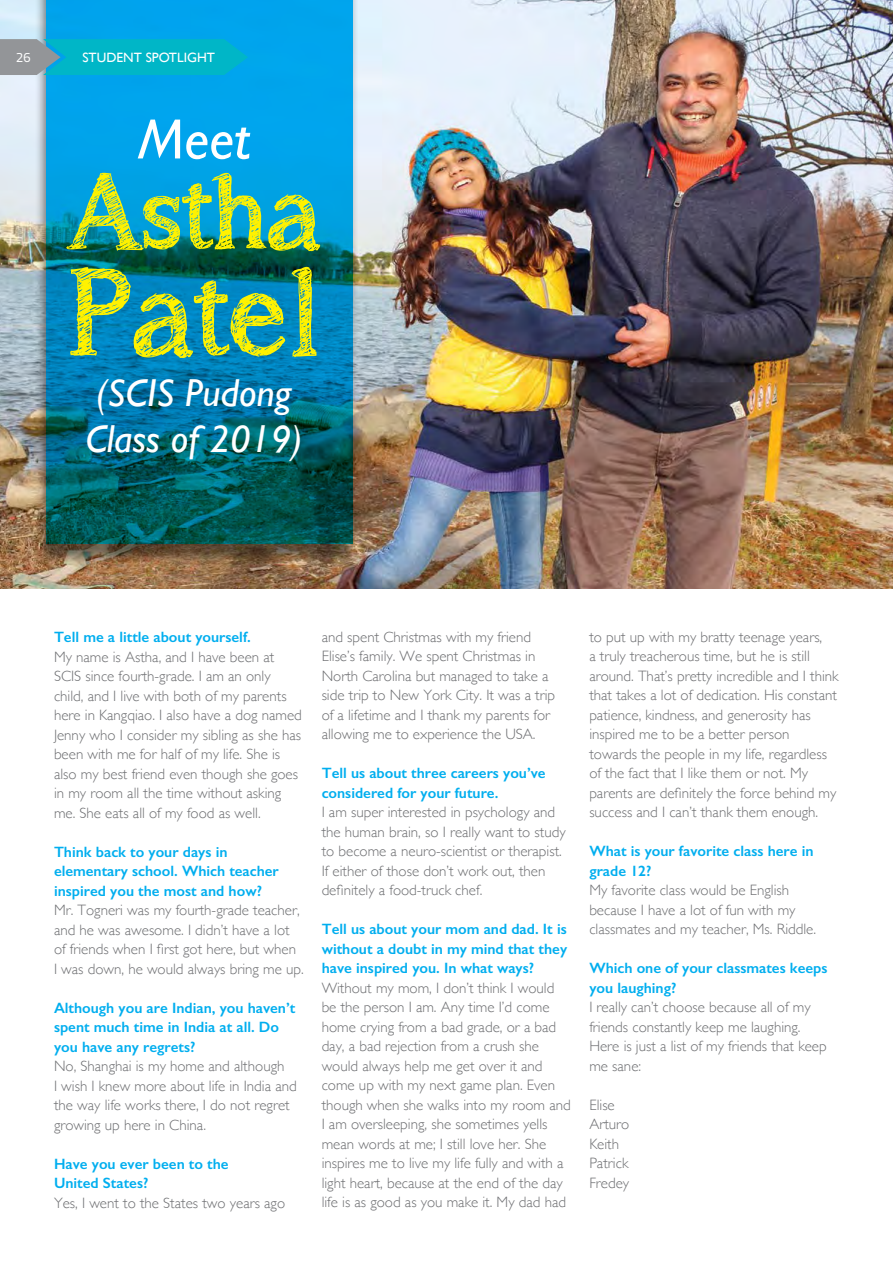
<style>
.page{position:relative;width:893px;height:1263px;background:#fff}
.page>*{position:absolute;margin:0;border:0;box-sizing:border-box;transform-origin:0 0}
.t1{font:120px "asongforjennifer";color:#fff200}
.t2{font:105px "asongforjennifer";color:#fff200}
.t3{font:italic 57px "Gill Sans";color:#fff}
.t4{font:italic 39px/46.5px "Gill Sans";color:#fff}
.t5{font:300 15px/19.5px "Gill Sans";color:#6d6e71}
.t6{font:600 15px/19.5px "Gill Sans";color:#00aeef}
.t7{font:13.5px "Gill Sans";color:#fff}
.t8{font:13.5px "Titillium Maps 29 L 400 wt";color:#fff}
</style>
<div class="page">
<img style="left:0;top:0;width:893px;height:589px">
<div style="left:34px;top:0;width:325px;height:566px;background:#000;opacity:.5"></div>
<svg style="left:47px;top:0;width:306px;height:544px"></svg>
<svg style="left:0;top:39px;width:248px;height:36px"></svg>
<p class="t8" style="left:16px;top:47px;width:16px">26</p>
<p class="t7" style="left:82px;top:49px;width:134px">STUDENT SPOTLIGHT</p>
<h3 class="t3" style="left:138px;top:107px;width:114px">Meet</h3>
<h2 class="t2" style="left:67px;top:149px;width:255px">Astha</h2>
<h1 class="t1" style="left:70px;top:241px;width:250px">Patel</h1>
<h3 class="t4" style="left:85px;top:369px;width:219px">(SCIS Pudong<br>Class of 2019)</h3>
<p class="t6" style="left:54px;top:627px;width:198px">Tell me a little about yourself.</p>
<p class="t5" style="left:54px;top:646px;width:249px">My name is Astha, and I have been at SCIS since fourth-grade. I am an only child, and I live with both of my parents here in Kangqiao. I also have a dog named Jenny who I consider my sibling as she has been with me for half of my life. She is also my best friend even though she goes in my room all the time without asking me. She eats all of my food as well.</p>
<p class="t6" style="left:54px;top:842px;width:226px">Think back to your days in elementary school. Which teacher inspired you the most and how?</p>
<p class="t5" style="left:54px;top:900px;width:251px">Mr. Togneri was my fourth-grade teacher, and he was awesome. I didn’t have a lot of friends when I first got here, but when<br>I was down, he would always bring me up.</p>
<p class="t6" style="left:54px;top:998px;width:243px">Although you are Indian, you haven’t spent much time in India at all. Do you have any regrets?</p>
<p class="t5" style="left:54px;top:1056px;width:244px">No, Shanghai is my home and although<br>I wish I knew more about life in India and the way life works there, I do not regret growing up here in China.</p>
<p class="t6" style="left:54px;top:1154px;width:176px">Have you ever been to the<br>United States?</p>
<p class="t5" style="left:54px;top:1192px;width:233px">Yes, I went to the States two years ago</p>
<p class="t5" style="left:322px;top:626px;width:235px">and spent Christmas with my friend Elise’s family. We spent Christmas in North Carolina but managed to take a side trip to New York City. It was a trip of a lifetime and I thank my parents for allowing me to experience the USA.</p>
<p class="t6" style="left:322px;top:763px;width:225px">Tell us about three careers you’ve considered for your future.</p>
<p class="t5" style="left:322px;top:802px;width:246px">I am super interested in psychology and the human brain, so I really want to study to become a neuro-scientist or therapist.<br>If either of those don’t work out, then definitely a food-truck chef.</p>
<p class="t6" style="left:322px;top:919px;width:247px;text-align:justify">Tell us about your mom and dad. It is without a doubt in my mind that they have inspired you. In what ways?</p>
<p class="t5" style="left:322px;top:977px;width:251px">Without my mom, I don’t think I would be the person I am. Any time I’d come home crying from a bad grade, or a bad day, a bad rejection from a crush she would always help me get over it and come up with my next game plan. Even though when she walks into my room and I am oversleeping, she sometimes yells mean words at me; I still love her. She inspires me to live my life fully and with a light heart, because at the end of the day life is as good as you make it. My dad had</p>
<p class="t5" style="left:589px;top:626px;width:251px">to put up with my bratty teenage years,<br>a truly treacherous time, but he is still around. That’s pretty incredible and I think that takes a lot of dedication. His constant patience, kindness, and generosity has inspired me to be a better person towards the people in my life, regardless of the fact that I like them or not. My parents are definitely the force behind my success and I can’t thank them enough.</p>
<p class="t6" style="left:589px;top:841px;width:226px">What is your favorite class here in grade 12?</p>
<p class="t5" style="left:589px;top:880px;width:228px">My favorite class would be English because I have a lot of fun with my classmates and my teacher, Ms. Riddle.</p>
<p class="t6" style="left:589px;top:958px;width:240px">Which one of your classmates keeps you laughing?</p>
<p class="t5" style="left:589px;top:997px;width:239px">I really can’t choose because all of my friends constantly keep me laughing.<br>Here is just a list of my friends that keep me sane:</p>
<p class="t5" style="left:589px;top:1094px;width:42px">Elise<br>Arturo<br>Keith<br>Patrick<br>Fredey</p>
</div>
